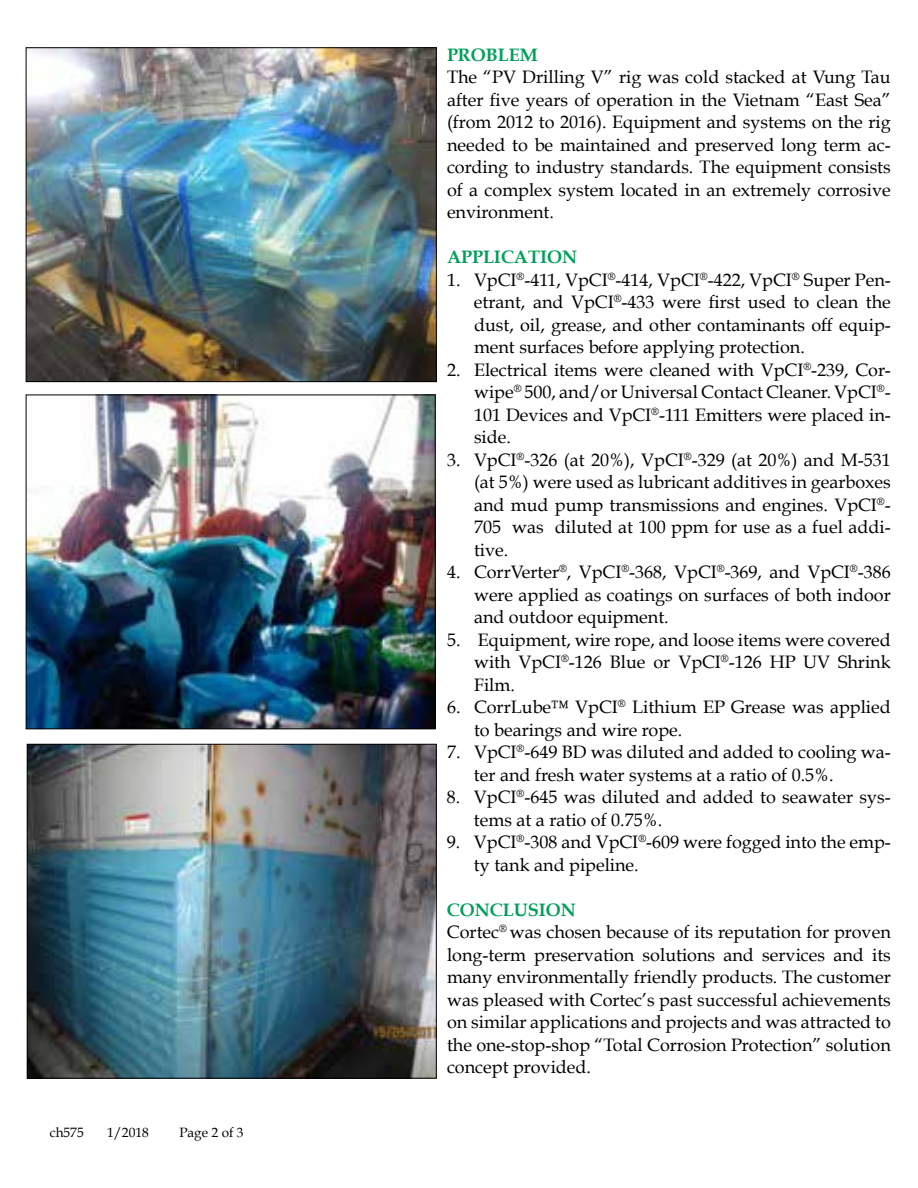
<style>
.page{position:relative;width:918px;height:1188px;background:#fff}
.page>*{position:absolute;margin:0;border:0;box-sizing:border-box;transform-origin:0 0}
.t1{font:18px/22.5px "Book Antiqua";color:#000;text-align:justify}
.t2{font:700 18px "Book Antiqua";color:#009e59}
.t3{font:13.5px "Book Antiqua";color:#000}
.s1{font-weight:700;color:#009e59}
</style>
<div class="page">
<img style="left:29px;top:746px;width:405px;height:330px">
<div style="left:27px;top:744px;width:409px;height:334px;border:1px solid #000"></div>
<img style="left:28px;top:397px;width:405px;height:330px">
<div style="left:26px;top:395px;width:409px;height:334px;border:1px solid #000"></div>
<img style="left:28px;top:50px;width:406px;height:330px">
<div style="left:26px;top:48px;width:410px;height:334px;border:1px solid #000"></div>
<p class="t3" style="left:50px;top:1124px;width:36px">ch575</p>
<p class="t3" style="left:107px;top:1124px;width:43px">1/2018</p>
<p class="t3" style="left:179px;top:1124px;width:66px">Page 2 of 3</p>
<p class="t2" style="left:447px;top:44px;width:92px">PROBLEM</p>
<p class="t1" style="left:447px;top:66px;width:445px">The “PV Drilling V” rig was cold stacked at Vung Tau after five years of operation in the Vietnam “East Sea” (from 2012 to 2016). Equipment and systems on the rig needed to be maintained and preserved long term ac&shy;cording to industry standards. The equipment consists of a complex system located in an extremely corrosive environment.</p>
<p class="t2" style="left:447px;top:246px;width:131px">APPLICATION</p>
<p class="t1" style="left:474px;top:268px;width:418px;text-indent:-27px">1. VpCI<sup>®</sup>-411, VpCI<sup>®</sup>-414, VpCI<sup>®</sup>-422, VpCI<sup>®</sup> Super Pen&shy;etrant, and VpCI<sup>®</sup>-433 were first used to clean the dust, oil, grease, and other contaminants off equip&shy;ment surfaces before applying protection.</p>
<p class="t1" style="left:474px;top:358px;width:418px;text-indent:-27px">2. Electrical items were cleaned with VpCI<sup>®</sup>-239, Cor&shy;wipe<sup>®</sup> 500, and/or Universal Contact Cleaner. VpCI<sup>®</sup>- 101 Devices and VpCI<sup>®</sup>-111 Emitters were placed in&shy;side.</p>
<p class="t1" style="left:474px;top:448px;width:418px;text-indent:-27px">3. VpCI<sup>®</sup>-326 (at 20%), VpCI<sup>®</sup>-329 (at 20%) and M-531 (at 5%) were used as lubricant additives in gearboxes and mud pump transmissions and engines. VpCI<sup>®</sup>- 705 was diluted at 100 ppm for use as a fuel addi&shy;tive.</p>
<p class="t1" style="left:474px;top:561px;width:418px;text-indent:-27px">4. CorrVerter<sup>®</sup>, VpCI<sup>®</sup>-368, VpCI<sup>®</sup>-369, and VpCI<sup>®</sup>-386 were applied as coatings on surfaces of both indoor and outdoor equipment.</p>
<p class="t1" style="left:474px;top:628px;width:418px;text-indent:-27px">5. Equipment, wire rope, and loose items were covered with VpCI<sup>®</sup>-126 Blue or VpCI<sup>®</sup>-126 HP UV Shrink Film.</p>
<p class="t1" style="left:474px;top:696px;width:418px;text-indent:-27px">6. CorrLube™ VpCI<sup>®</sup> Lithium EP Grease was applied to bearings and wire rope.</p>
<p class="t1" style="left:474px;top:741px;width:418px;text-indent:-27px">7. VpCI<sup>®</sup>-649 BD was diluted and added to cooling wa&shy;ter and fresh water systems at a ratio of 0.5%.</p>
<p class="t1" style="left:474px;top:786px;width:418px;text-indent:-27px">8. VpCI<sup>®</sup>-645 was diluted and added to seawater sys&shy;tems at a ratio of 0.75%.</p>
<p class="t1" style="left:474px;top:831px;width:418px;text-indent:-27px">9. VpCI<sup>®</sup>-308 and VpCI<sup>®</sup>-609 were fogged into the emp&shy;ty tank and pipeline.</p>
<p class="t1" style="left:447px;top:898px;width:445px;text-align:left"><span class="s1">CONCLUSION<br></span>Cortec<sup>®</sup> was chosen because of its reputation for proven long-term preservation solutions and services and its many environmentally friendly products. The customer was pleased with Cortec’s past successful achievements on similar applications and projects and was attracted to the one-stop-shop “Total Corrosion Protection” solution concept provided.</p>
</div>
